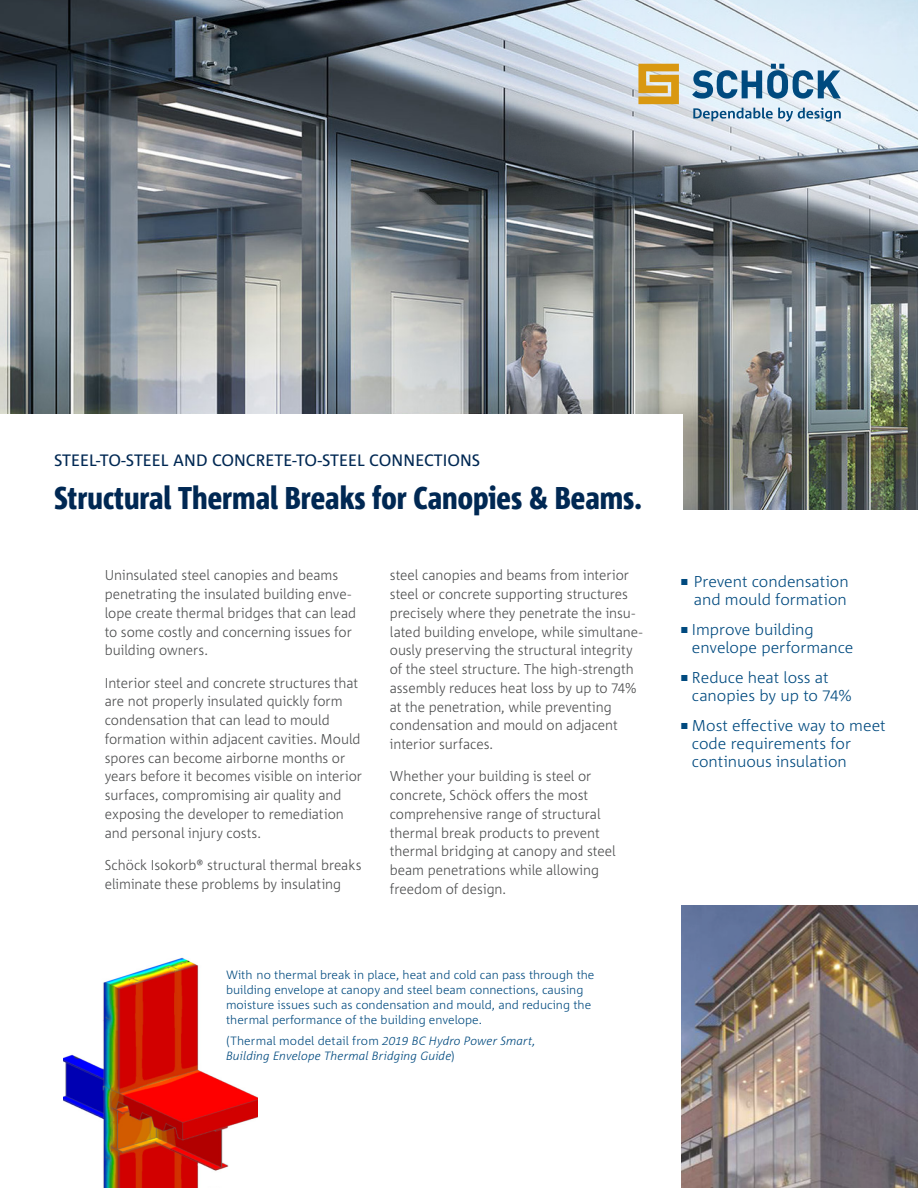
<style>
.page{position:relative;width:918px;height:1188px;background:#fff}
.page>*{position:absolute;margin:0;border:0;box-sizing:border-box;transform-origin:0 0}
.t1{font:800 condensed 31.5px "Corpid Schoeck";color:#002853}
.t2{font:16.5px "Corpid Schoeck";color:#002853}
.t3{font:300 15.75px/18px "Corpid Schoeck";letter-spacing:-.005em;color:#004a7f}
.t4{font:300 14.25px/18.8px "Corpid Schoeck";letter-spacing:-.005em;color:#4b4c4d;scale:.95 1}
.t5{font:300 12px/15px "Corpid Schoeck";color:#004a7f}
.t6{font:italic 300 12px/15px "Corpid Schoeck";letter-spacing:.01em;color:#004a7f}
.s1{font-style:normal}
</style>
<div class="page">
<img style="left:0;top:0;width:918px;height:510px">
<img style="left:682px;top:905px;width:236px;height:283px">
<div style="left:475px;top:0;width:443px;height:284px;background:#fff;opacity:.82"></div>
<svg style="left:692px;top:64px;width:149px;height:35px;background:#86aac5"></svg>
<svg style="left:638px;top:64px;width:41px;height:40px;background:#d9aa44"></svg>
<svg style="left:693px;top:108px;width:148px;height:14px;background:#a1bdd1"></svg>
<div style="left:0;top:415px;width:683px;height:108px;background:#fff"></div>
<img style="left:64px;top:957px;width:194px;height:231px">
<p class="t2" style="left:54px;top:450px;width:428px">STEEL-TO-STEEL AND CONCRETE-TO-STEEL CONNECTIONS</p>
<p class="t1" style="left:54px;top:479px;width:589px">Structural Thermal Breaks for Canopies &amp; Beams.</p>
<p class="t4" style="left:105px;top:566px;width:266px">Uninsulated steel canopies and beams penetrating the insulated building enve&shy;lope create thermal bridges that can lead to some costly and concerning issues for building owners.</p>
<p class="t4" style="left:105px;top:673px;width:272px">Interior steel and concrete structures that are not properly insulated quickly form condensation that can lead to mould formation within adjacent cavities. Mould spores can become airborne months or years before it becomes visible on interior surfaces, compromising air quality and exposing the developer to remediation and personal injury costs.</p>
<p class="t4" style="left:105px;top:855px;width:272px">Schöck Isokorb® structural thermal breaks eliminate these problems by insulating</p>
<p class="t4" style="left:390px;top:566px;width:267px">steel canopies and beams from interior steel or concrete supporting structures precisely where they penetrate the insu&shy;lated building envelope, while simultane&shy;ously preserving the structural integrity of the steel structure. The high-strength assembly reduces heat loss by up to 74% at the penetration, while preventing condensation and mould on adjacent interior surfaces.</p>
<p class="t4" style="left:390px;top:767px;width:239px">Whether your building is steel or concrete, Schöck offers the most comprehensive range of structural thermal break products to prevent thermal bridging at canopy and steel beam penetrations while allowing freedom of design.</p>
<p class="t5" style="left:226px;top:967px;width:370px">With no thermal break in place, heat and cold can pass through the building envelope at canopy and steel beam connections, causing moisture issues such as condensation and mould, and reducing the thermal performance of the building envelope.</p>
<p class="t6" style="left:226px;top:1034px;width:311px"><span class="s1">(Thermal model detail from</span> 2019 BC Hydro Power Smart,<br>Building Envelope Thermal Bridging Guide<span class="s1">)</span></p>
<p class="t3" style="left:681px;top:572px;width:169px;text-align:right">■ Prevent condensation and mould formation</p>
<p class="t3" style="left:692px;top:620px;width:163px;text-indent:-11px">■ Improve building envelope performance</p>
<p class="t3" style="left:692px;top:668px;width:161px;text-indent:-11px">■ Reduce heat loss at canopies by up to 74%</p>
<p class="t3" style="left:692px;top:716px;width:195px;text-indent:-11px">■ Most effective way to meet code requirements for continuous insulation</p>
</div>
